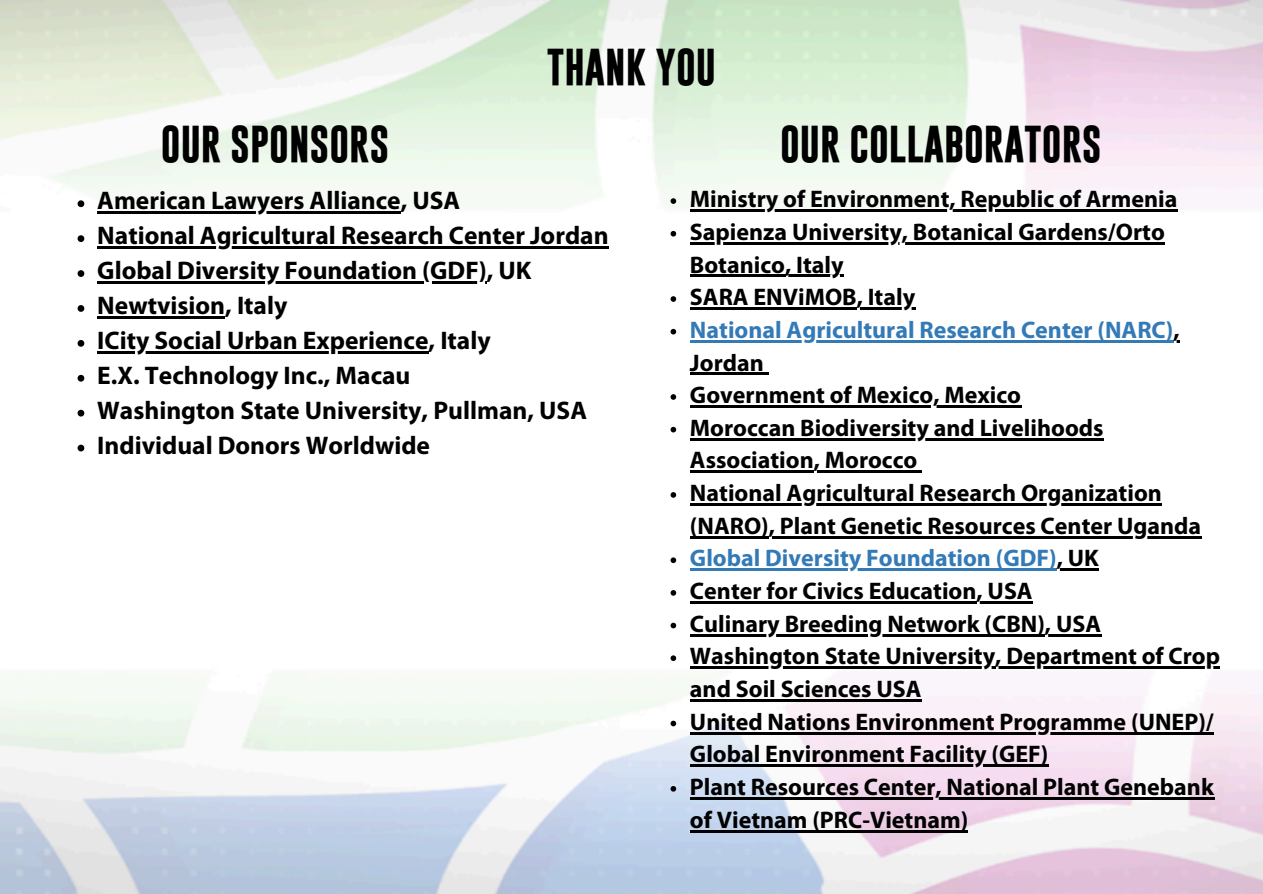
<style>
.page{position:relative;width:1263px;height:894px;background:#fff}
.page>*{position:absolute;margin:0;border:0;box-sizing:border-box;transform-origin:0 0}
.t1{font:700 37.5px "Gobold";color:#000}
.t2{font:700 25.5px "Myriad Pro";color:#000}
.t3{font:700 24px/32.7px "Myriad Pro";color:#000}
.t4{font:700 24px "Myriad Pro";color:#337ab7}
.s1{color:#000}
</style>
<div class="page">
<img style="left:0;top:0;width:1263px;height:893px">
<svg style="left:78px;top:200px;width:6px;height:7px"></svg>
<hr style="left:97px;top:211px;width:304px;height:3px;background:#000">
<svg style="left:78px;top:235px;width:6px;height:7px"></svg>
<hr style="left:97px;top:246px;width:512px;height:3px;background:#000">
<svg style="left:78px;top:270px;width:6px;height:7px"></svg>
<hr style="left:97px;top:281px;width:390px;height:2px;background:#000">
<svg style="left:78px;top:305px;width:6px;height:7px"></svg>
<hr style="left:97px;top:316px;width:128px;height:2px;background:#000">
<svg style="left:78px;top:340px;width:6px;height:6px"></svg>
<hr style="left:97px;top:351px;width:332px;height:2px;background:#000">
<svg style="left:78px;top:375px;width:6px;height:6px"></svg>
<svg style="left:78px;top:409px;width:6px;height:7px"></svg>
<svg style="left:78px;top:444px;width:6px;height:7px"></svg>
<svg style="left:671px;top:198px;width:5px;height:6px"></svg>
<hr style="left:690px;top:209px;width:487px;height:3px;background:#000">
<svg style="left:671px;top:231px;width:5px;height:5px"></svg>
<hr style="left:690px;top:242px;width:475px;height:2px;background:#000">
<hr style="left:690px;top:275px;width:95px;height:2px;background:#000">
<hr style="left:785px;top:275px;width:59px;height:2px;background:#000">
<svg style="left:671px;top:296px;width:5px;height:6px"></svg>
<hr style="left:690px;top:307px;width:167px;height:2px;background:#000">
<hr style="left:857px;top:307px;width:58px;height:2px;background:#000">
<svg style="left:671px;top:329px;width:5px;height:5px"></svg>
<hr style="left:690px;top:340px;width:483px;height:2px;background:#337ab7">
<svg style="left:1173px;top:340px;width:7px;height:2px"></svg>
<hr style="left:690px;top:372px;width:74px;height:3px;background:#000">
<svg style="left:764px;top:372px;width:5px;height:3px"></svg>
<svg style="left:671px;top:394px;width:5px;height:5px"></svg>
<hr style="left:690px;top:405px;width:331px;height:2px;background:#000">
<svg style="left:671px;top:426px;width:5px;height:6px"></svg>
<hr style="left:690px;top:438px;width:413px;height:2px;background:#000">
<hr style="left:690px;top:470px;width:124px;height:3px;background:#000">
<hr style="left:814px;top:470px;width:103px;height:3px;background:#000">
<svg style="left:917px;top:470px;width:5px;height:3px"></svg>
<svg style="left:671px;top:492px;width:5px;height:5px"></svg>
<hr style="left:690px;top:503px;width:472px;height:2px;background:#000">
<hr style="left:690px;top:536px;width:79px;height:2px;background:#000">
<hr style="left:769px;top:536px;width:432px;height:2px;background:#000">
<svg style="left:671px;top:557px;width:5px;height:6px"></svg>
<hr style="left:690px;top:568px;width:367px;height:2px;background:#337ab7">
<hr style="left:1057px;top:568px;width:42px;height:2px;background:#000">
<svg style="left:671px;top:590px;width:5px;height:5px"></svg>
<hr style="left:690px;top:601px;width:286px;height:2px;background:#000">
<hr style="left:976px;top:601px;width:57px;height:2px;background:#000">
<svg style="left:671px;top:622px;width:5px;height:6px"></svg>
<hr style="left:690px;top:633px;width:355px;height:3px;background:#000">
<hr style="left:1045px;top:633px;width:56px;height:3px;background:#000">
<svg style="left:671px;top:655px;width:5px;height:5px"></svg>
<hr style="left:690px;top:666px;width:305px;height:2px;background:#000">
<hr style="left:995px;top:666px;width:225px;height:2px;background:#000">
<hr style="left:690px;top:699px;width:232px;height:2px;background:#000">
<svg style="left:671px;top:720px;width:5px;height:6px"></svg>
<hr style="left:690px;top:731px;width:524px;height:3px;background:#000">
<hr style="left:690px;top:764px;width:358px;height:2px;background:#000">
<svg style="left:671px;top:785px;width:5px;height:6px"></svg>
<hr style="left:690px;top:797px;width:524px;height:2px;background:#000">
<hr style="left:690px;top:829px;width:117px;height:2px;background:#000">
<hr style="left:807px;top:829px;width:161px;height:2px;background:#000">
<p class="t1" style="left:547px;top:43px;width:171px">THANK YOU</p>
<p class="t1" style="left:161px;top:119px;width:230px">OUR SPONSORS</p>
<h1 class="t2" style="left:97px;top:190px;width:365px">American Lawyers Alliance, USA</h1>
<h1 class="t2" style="left:97px;top:225px;width:513px">National Agricultural Research Center Jordan</h1>
<h1 class="t2" style="left:97px;top:260px;width:436px">Global Diversity Foundation (GDF), UK</h1>
<p class="t2" style="left:97px;top:295px;width:192px">Newtvision, Italy</p>
<p class="t2" style="left:97px;top:330px;width:395px">ICity Social Urban Experience, Italy</p>
<p class="t2" style="left:97px;top:364px;width:315px">E.X. Technology Inc., Macau</p>
<p class="t2" style="left:97px;top:399px;width:491px">Washington State University, Pullman, USA</p>
<p class="t2" style="left:97px;top:434px;width:334px">Individual Donors Worldwide</p>
<p class="t1" style="left:780px;top:119px;width:323px">OUR COLLABORATORS</p>
<p class="t3" style="left:690px;top:185px;width:489px">Ministry of Environment, Republic of Armenia</p>
<p class="t3" style="left:690px;top:217px;width:476px">Sapienza University, Botanical Gardens/Orto<br>Botanico, Italy</p>
<p class="t3" style="left:690px;top:283px;width:227px">SARA ENViMOB, Italy</p>
<p class="t4" style="left:690px;top:320px;width:491px">National Agricultural Research Center (NARC)<span class="s1">,</span></p>
<p class="t3" style="left:690px;top:348px;width:333px">Jordan<br>Government of Mexico, Mexico</p>
<p class="t3" style="left:690px;top:413px;width:415px">Moroccan Biodiversity and Livelihoods<br>Association, Morocco</p>
<p class="t3" style="left:690px;top:478px;width:513px">National Agricultural Research Organization (NARO), Plant Genetic Resources Center Uganda</p>
<p class="t4" style="left:690px;top:548px;width:410px">Global Diversity Foundation (GDF)<span class="s1">, UK</span></p>
<p class="t3" style="left:690px;top:576px;width:344px">Center for Civics Education, USA</p>
<p class="t3" style="left:690px;top:609px;width:413px">Culinary Breeding Network (CBN), USA</p>
<p class="t3" style="left:690px;top:641px;width:532px">Washington State University, Department of Crop</p>
<p class="t3" style="left:690px;top:674px;width:525px">and Soil Sciences USA<br>United Nations Environment Programme (UNEP)/</p>
<p class="t3" style="left:690px;top:739px;width:526px">Global Environment Facility (GEF)<br>Plant Resources Center, National Plant Genebank</p>
<p class="t3" style="left:690px;top:805px;width:280px">of Vietnam (PRC-Vietnam)</p>
</div>
